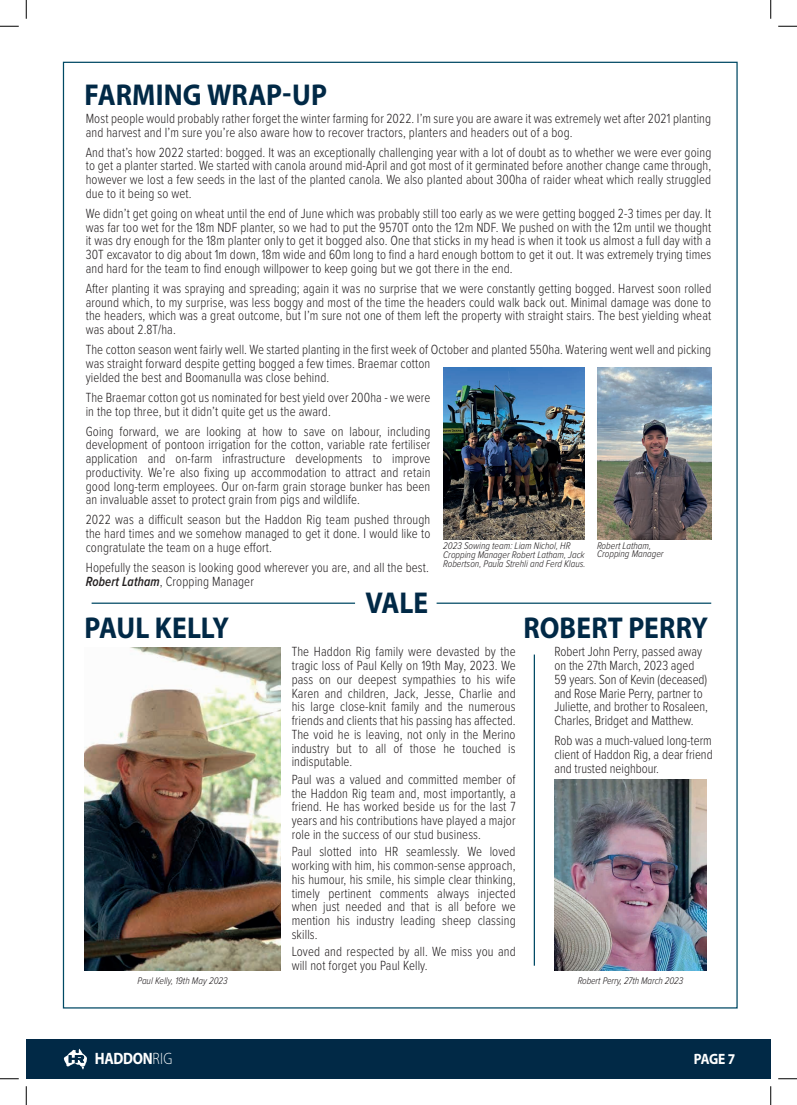
<style>
.page{position:relative;width:797px;height:1105px;background:#fff}
.page>*{position:absolute;margin:0;border:0;box-sizing:border-box;transform-origin:0 0}
.t1{font:700 30.25px "Myriad Pro";letter-spacing:.005em;color:#012946;scale:.91 1}
.t2{font:700 16.5px "Myriad Pro";letter-spacing:-.02em;color:#fff;scale:.87 1}
.t3{font:700 15px "Myriad Pro";color:#fff;scale:.9 1}
.t4{font:300 13.75px/13.8px "Proxima Nova Cond";letter-spacing:.01em;color:#231f20;text-align:justify;scale:.93 1}
.t5{font:italic 300 10px/8.8px "Proxima Nova Cond";color:#231f20}
.s1{font-weight:600;font-style:italic}
.s2{font-weight:300}
</style>
<div class="page">
<div style="left:26px;top:1040px;width:744px;height:39px;background:#012946"></div>
<img style="left:443px;top:367px;width:141px;height:172px">
<img style="left:597px;top:367px;width:114px;height:173px">
<img style="left:84px;top:647px;width:197px;height:323px">
<img style="left:554px;top:780px;width:152px;height:190px">
<hr style="left:533px;top:654px;width:2px;height:312px;background:#004964">
<hr style="left:92px;top:603px;width:263px;height:1px;background:#004964">
<hr style="left:436px;top:603px;width:275px;height:1px;background:#004964">
<svg style="left:64px;top:1049px;width:23px;height:20px"></svg>
<svg style="left:0;top:25px;width:19px;height:2px"></svg>
<svg style="left:778px;top:25px;width:19px;height:2px"></svg>
<svg style="left:0;top:1078px;width:19px;height:1px"></svg>
<svg style="left:778px;top:1078px;width:19px;height:1px"></svg>
<svg style="left:25px;top:0;width:2px;height:19px"></svg>
<svg style="left:25px;top:1086px;width:2px;height:19px"></svg>
<svg style="left:770px;top:0;width:1px;height:19px"></svg>
<svg style="left:770px;top:1086px;width:1px;height:19px"></svg>
<h1 class="t1" style="left:85px;top:75px;width:268px">FARMING WRAP-UP</h1>
<p class="t4" style="left:86px;top:111px;width:674px">Most people would probably rather forget the winter farming for 2022. I’m sure you are aware it was extremely wet after 2021 planting and harvest and I’m sure you’re also aware how to recover tractors, planters and headers out of a bog.</p>
<p class="t4" style="left:86px;top:144px;width:674px">And that’s how 2022 started: bogged. It was an exceptionally challenging year with a lot of doubt as to whether we were ever going to get a planter started. We started with canola around mid-April and got most of it germinated before another change came through, however we lost a few seeds in the last of the planted canola. We also planted about 300ha of raider wheat which really struggled due to it being so wet.</p>
<p class="t4" style="left:86px;top:206px;width:674px">We didn’t get going on wheat until the end of June which was probably still too early as we were getting bogged 2-3 times per day. It was far too wet for the 18m NDF planter, so we had to put the 9570T onto the 12m NDF. We pushed on with the 12m until we thought it was dry enough for the 18m planter only to get it bogged also. One that sticks in my head is when it took us almost a full day with a 30T excavator to dig about 1m down, 18m wide and 60m long to find a hard enough bottom to get it out. It was extremely trying times and hard for the team to find enough willpower to keep going but we got there in the end.</p>
<p class="t4" style="left:86px;top:281px;width:674px">After planting it was spraying and spreading; again it was no surprise that we were constantly getting bogged. Harvest soon rolled around which, to my surprise, was less boggy and most of the time the headers could walk back out. Minimal damage was done to the headers, which was a great outcome, but I’m sure not one of them left the property with straight stairs. The best yielding wheat was about 2.8T/ha.</p>
<p class="t4" style="left:86px;top:342px;width:674px;text-align:left">The cotton season went fairly well. We started planting in the first week of October and planted 550ha. Watering went well and picking was straight forward despite getting bogged a few times. Braemar cotton<br>yielded the best and Boomanulla was close behind.</p>
<p class="t4" style="left:86px;top:390px;width:372px">The Braemar cotton got us nominated for best yield over 200ha - we were in the top three, but it didn’t quite get us the award.</p>
<p class="t4" style="left:86px;top:424px;width:372px">Going forward, we are looking at how to save on labour, including development of pontoon irrigation for the cotton, variable rate fertiliser application and on-farm infrastructure developments to improve productivity. We’re also fixing up accommodation to attract and retain good long-term employees. Our on-farm grain storage bunker has been an invaluable asset to protect grain from pigs and wildlife.</p>
<p class="t4" style="left:86px;top:512px;width:372px">2022 was a difficult season but the Haddon Rig team pushed through the hard times and we somehow managed to get it done. I would like to congratulate the team on a huge effort.</p>
<p class="t4" style="left:86px;top:560px;width:370px">Hopefully the season is looking good wherever you are, and all the best.<br><span class="s1">Robert Latham</span>, Cropping Manager</p>
<p class="t5" style="left:443px;top:541px;width:144px">2023 Sowing team: Liam Nichol, HR<br>Cropping Manager Robert Latham, Jack<br>Robertson, Paula Strehli and Ferd Klaus.</p>
<p class="t5" style="left:597px;top:541px;width:68px;line-height:7.6px">Robert Latham,<br>Cropping Manager</p>
<h1 class="t1" style="left:365px;top:583px;width:70px">VALE</h1>
<h1 class="t1" style="left:85px;top:608px;width:160px">PAUL KELLY</h1>
<h1 class="t1" style="left:523px;top:608px;width:204px">ROBERT PERRY</h1>
<p class="t5" style="left:138px;top:975px;width:92px">Paul Kelly, 19th May 2023</p>
<p class="t2" style="left:95px;top:1048px;width:91px">HADDON<span class="s2">RIG</span></p>
<p class="t4" style="left:292px;top:644px;width:242px">The Haddon Rig family were devasted by the tragic loss of Paul Kelly on 19th May, 2023. We pass on our deepest sympathies to his wife Karen and children, Jack, Jesse, Charlie and his large close-knit family and the numerous friends and clients that his passing has affected.<br>The void he is leaving, not only in the Merino industry but to all of those he touched is indisputable.</p>
<p class="t4" style="left:292px;top:772px;width:242px">Paul was a valued and committed member of the Haddon Rig team and, most importantly, a friend. He has worked beside us for the last 7 years and his contributions have played a major role in the success of our stud business.</p>
<p class="t4" style="left:292px;top:844px;width:242px">Paul slotted into HR seamlessly. We loved working with him, his common-sense approach, his humour, his smile, his simple clear thinking, timely pertinent comments always injected when just needed and that is all before we mention his industry leading sheep classing skills.</p>
<p class="t4" style="left:292px;top:944px;width:242px">Loved and respected by all. We miss you and will not forget you Paul Kelly.</p>
<p class="t4" style="left:554px;top:644px;width:167px;text-align:left">Robert John Perry, passed away on the 27th March, 2023 aged<br>59 years. Son of Kevin (deceased) and Rose Marie Perry, partner to<br>Juliette, and brother to Rosaleen,<br>Charles, Bridget and Matthew.</p>
<p class="t4" style="left:554px;top:733px;width:172px">Rob was a much-valued long-term client of Haddon Rig, a dear friend and trusted neighbour.</p>
<p class="t5" style="left:577px;top:975px;width:107px">Robert Perry, 27th March 2023</p>
<p class="t3" style="left:694px;top:1049px;width:47px">PAGE 7</p>
</div>
